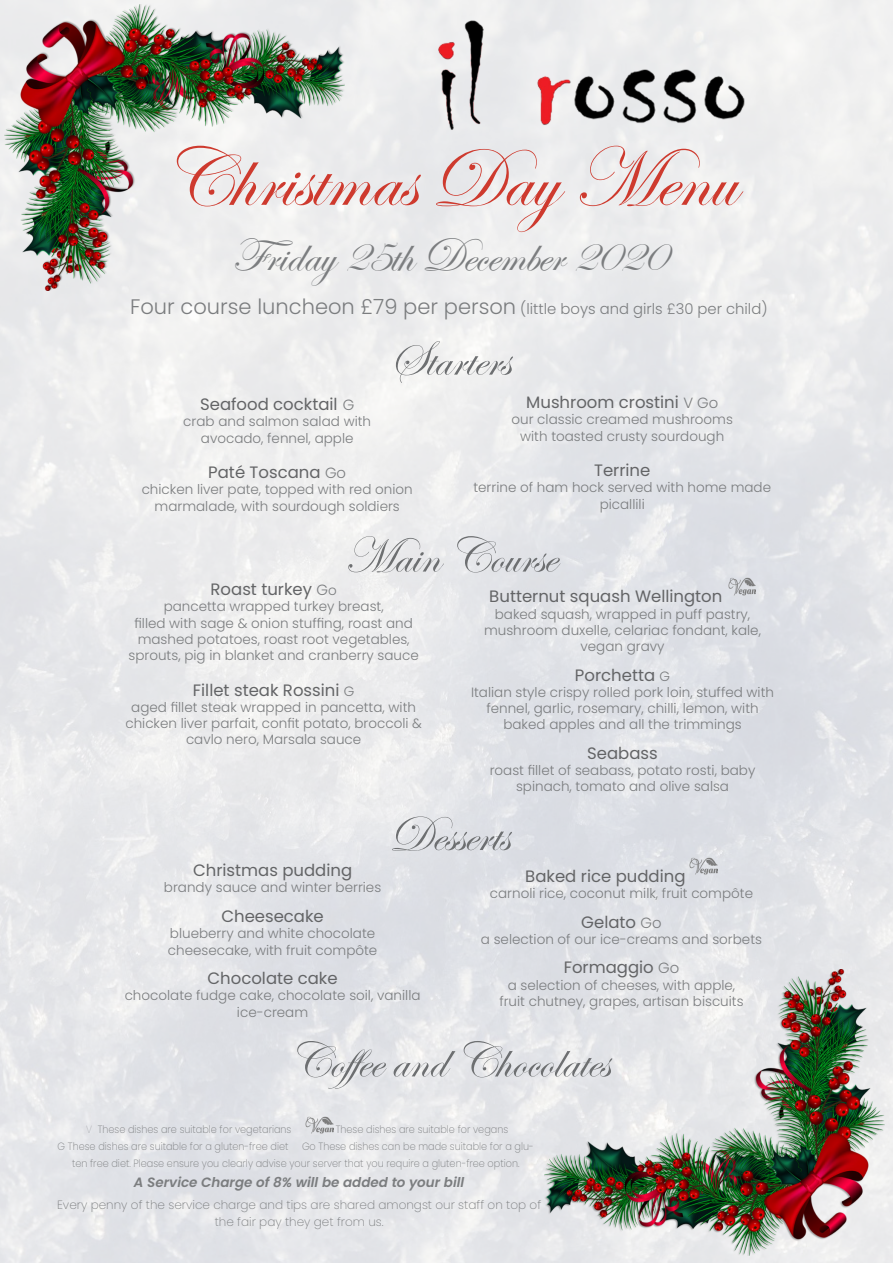
<style>
.page{position:relative;width:893px;height:1263px;background:#fff}
.page>*{position:absolute;margin:0;border:0;box-sizing:border-box;transform-origin:0 0}
.t1{font:84.6px "Edwardian Script ITC";color:#ce3a2e}
.t2{font:50.7px "Edwardian Script ITC";color:#6d6f71}
.t3{font:48.6px "Edwardian Script ITC";color:#7b7d7f}
.t4{font:16.5px "Poppins";color:#636466}
.t5{font:300 14.85px "Poppins";color:#7b7d7f}
.t6{font:300 13.5px/16.2px "Poppins";color:#7b7d7f;text-align:center}
.t7{font:italic 600 13.5px "Poppins";color:#7b7d7f}
.t8{font:200 12px/17px "Poppins";color:#7b7d7f;text-align:center}
.t9{font:200 10.5px/17px "Poppins";color:#7b7d7f;scale:.92 1}
.s1{font-size:21px}
.s2{font-weight:300;font-size:14.85px;color:#7b7d7f}
.s3{font-weight:300;font-size:13.5px;color:#7b7d7f}
.s4{font-weight:100}
</style>
<div class="page">
<img style="left:0;top:0;width:893px;height:1263px">
<img style="left:4px;top:4px;width:340px;height:286px">
<img style="left:544px;top:969px;width:340px;height:286px">
<img style="left:728px;top:578px;width:28px;height:17px">
<img style="left:690px;top:857px;width:28px;height:17px">
<img style="left:305px;top:1116px;width:28px;height:17px">
<img style="left:429px;top:13px;width:322px;height:129px">
<p class="t1" style="left:162px;top:132px;width:575px">Christmas Day Menu</p>
<p class="t3" style="left:233px;top:229px;width:434px">Friday 25th December 2020</p>
<p class="t5" style="left:130px;top:300px;width:639px"><span class="s1">Four course luncheon £79 per person</span> (little boys and girls £30 per child)</p>
<p class="t2" style="left:389px;top:331px;width:122px">Starters</p>
<p class="t4" style="left:200px;top:394px;width:156px">Seafood cocktail <span class="s2">G</span></p>
<p class="t6" style="left:183px;top:413px;width:189px">crab and salmon salad with avocado, fennel, apple</p>
<p class="t4" style="left:208px;top:463px;width:139px">Paté Toscana <span class="s2">Go</span></p>
<p class="t6" style="left:142px;top:482px;width:272px">chicken liver pate, topped with red onion marmalade, with sourdough soldiers</p>
<p class="t4" style="left:526px;top:393px;width:193px">Mushroom crostini <span class="s2">V Go</span></p>
<p class="t6" style="left:511px;top:412px;width:223px">our classic creamed mushrooms with toasted crusty sourdough</p>
<p class="t4" style="left:594px;top:461px;width:58px">Terrine</p>
<p class="t6" style="left:473px;top:480px;width:299px">terrine of ham hock served with home made picallili</p>
<p class="t2" style="left:344px;top:528px;width:214px">Main Course</p>
<p class="t4" style="left:489px;top:587px;width:235px">Butternut squash Wellington</p>
<p class="t6" style="left:484px;top:606px;width:278px">baked squash, wrapped in puff pastry, mushroom duxelle, celariac fondant, kale, vegan gravy</p>
<p class="t4" style="left:575px;top:665px;width:97px">Porchetta <span class="s3">G</span></p>
<p class="t6" style="left:471px;top:684px;width:304px">Italian style crispy rolled pork loin, stuffed with fennel, garlic, rosemary, chilli, lemon, with baked apples and all the trimmings</p>
<p class="t4" style="left:587px;top:743px;width:72px">Seabass</p>
<p class="t6" style="left:490px;top:762px;width:267px">roast fillet of seabass, potato rosti, baby spinach, tomato and olive salsa</p>
<p class="t4" style="left:211px;top:580px;width:128px">Roast turkey <span class="s2">G</span><span class="s3">o</span></p>
<p class="t6" style="left:129px;top:599px;width:292px">pancetta wrapped turkey breast,<br>filled with sage &amp; onion stuffing, roast and mashed potatoes, roast root vegetables, sprouts, pig in blanket and cranberry sauce</p>
<p class="t4" style="left:193px;top:680px;width:163px">Fillet steak Rossini <span class="s3">G</span></p>
<p class="t6" style="left:125px;top:699px;width:298px">aged fillet steak wrapped in pancetta, with chicken liver parfait, confit potato, broccoli &amp; cavlo nero, Marsala sauce</p>
<p class="t2" style="left:389px;top:806px;width:122px">Desserts</p>
<p class="t4" style="left:193px;top:861px;width:161px">Christmas pudding</p>
<p class="t6" style="left:164px;top:880px;width:219px">brandy sauce and winter berries</p>
<p class="t4" style="left:221px;top:907px;width:104px">Cheesecake</p>
<p class="t6" style="left:168px;top:925px;width:211px;text-align:left">blueberry and white chocolate cheesecake, with fruit compôte</p>
<p class="t4" style="left:208px;top:969px;width:132px">Chocolate cake</p>
<p class="t6" style="left:125px;top:987px;width:297px">chocolate fudge cake, chocolate soil, vanilla ice-cream</p>
<p class="t4" style="left:525px;top:866px;width:162px">Baked rice pudding</p>
<p class="t6" style="left:490px;top:885px;width:265px">carnoli rice, coconut milk, fruit compôte</p>
<p class="t4" style="left:581px;top:912px;width:82px">Gelato <span class="s2">Go</span></p>
<p class="t6" style="left:481px;top:931px;width:283px">a selection of our ice-creams and sorbets</p>
<p class="t4" style="left:564px;top:958px;width:117px">Formaggio <span class="s2">Go</span></p>
<p class="t6" style="left:499px;top:977px;width:246px">a selection of cheeses, with apple, fruit chutney, grapes, artisan biscuits</p>
<p class="t2" style="left:288px;top:1033px;width:322px">Coffee and Chocolates</p>
<p class="t9" style="left:86px;top:1121px;width:225px"><span class="s4">V</span> These dishes are suitable for vegetarians</p>
<p class="t9" style="left:336px;top:1121px;width:189px">These dishes are suitable for vegans</p>
<p class="t9" style="left:58px;top:1138px;width:252px">G These dishes are suitable for a gluten-free diet</p>
<p class="t9" style="left:72px;top:1138px;width:503px;text-indent:230px">Go These dishes can be made suitable for a glu&shy;ten free diet. Please ensure you clearly advise your server that you require a gluten-free option.</p>
<p class="t7" style="left:134px;top:1174px;width:332px">A Service Charge of 8% will be added to your bill</p>
<p class="t8" style="left:57px;top:1196px;width:486px">Every penny of the service charge and tips are shared amongst our staff on top of the fair pay they get from us.</p>
</div>
